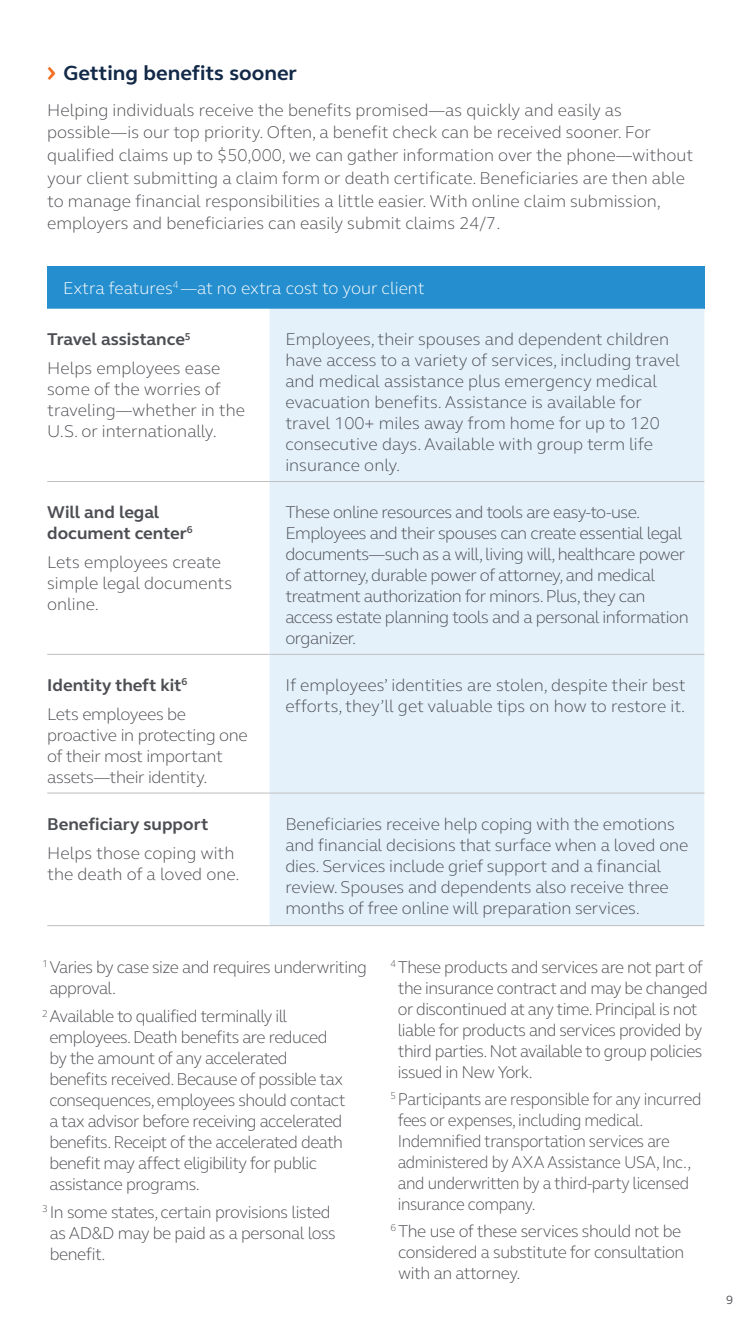
<style>
.page{position:relative;width:756px;height:1323px;background:#fff}
.page>*{position:absolute;margin:0;border:0;box-sizing:border-box;transform-origin:0 0}
.t1{font:700 21px "FS Elliot Pro";color:#122947}
.t2{font:300 17.5px/21px "FS Elliot Pro";letter-spacing:-.025em;color:#4d4e53}
.t3{font:300 17.5px/21px "FS Elliot Pro";color:#4d4e53}
.t4{font:300 17.5px/21px "FS Elliot Pro";letter-spacing:-.025em;color:#4d4e53;scale:.94 1}
.t5{font:700 17.5px/21px "FS Elliot Pro";color:#4d4e53}
.t6{font:300 17.5px "FS Elliot Pro";color:#fff}
.t7{font:12.25px "FS Elliot Pro";color:#4d4e53}
.s1{font-size:26.25px;color:#f36e21}
.s2{font-weight:700}
.s3{font-weight:300}
</style>
<div class="page">
<div style="left:47px;top:266px;width:657px;height:43px;background:#258ece"></div>
<div style="left:270px;top:309px;width:434px;height:616px;background:#e4f1fa"></div>
<hr style="left:47px;top:481px;width:223px;height:1px;background:#c0bebe">
<hr style="left:47px;top:654px;width:223px;height:1px;background:#c0bebe">
<hr style="left:270px;top:481px;width:434px;height:1px;background:#c0bebe">
<hr style="left:270px;top:654px;width:434px;height:1px;background:#c0bebe">
<hr style="left:47px;top:793px;width:223px;height:1px;background:#c0bebe">
<hr style="left:47px;top:925px;width:223px;height:1px;background:#c0bebe">
<hr style="left:270px;top:793px;width:434px;height:1px;background:#c0bebe">
<hr style="left:270px;top:925px;width:434px;height:1px;background:#c0bebe">
<p class="t1" style="left:47px;top:59px;width:251px"><span class="s1">›</span> Getting benefits sooner</p>
<p class="t3" style="left:47px;top:98px;width:648px;line-height:22.8px">Helping individuals receive the benefits promised—as quickly and easily as possible—is our top priority. Often, a benefit check can be received sooner. For qualified claims up to $50,000, we can gather information over the phone—without your client submitting a claim form or death certificate. Beneficiaries are then able to manage financial responsibilities a little easier. With online claim submission, employers and beneficiaries can easily submit claims 24/7.</p>
<p class="t6" style="left:63px;top:276px;width:363px">Extra features<sup>4</sup> —at no extra cost to your client</p>
<p class="t3" style="left:47px;top:325px;width:175px;line-height:28.9px"><span class="s2">Travel assistance</span><sup>5<br></sup>Helps employees ease</p>
<p class="t3" style="left:47px;top:378px;width:199px">some of the worries of traveling—whether in the<br>U.S. or internationally.</p>
<p class="t3" style="left:285px;top:328px;width:396px">Employees, their spouses and dependent children have access to a variety of services, including travel and medical assistance plus emergency medical evacuation benefits. Assistance is available for travel 100+ miles away from home for up to 120 consecutive days. Available with group term life insurance only.</p>
<p class="t5" style="left:47px;top:502px;width:147px">Will and legal document center<sup>6</sup></p>
<p class="t3" style="left:47px;top:551px;width:186px">Lets employees create simple legal documents online.</p>
<p class="t5" style="left:47px;top:670px;width:142px;line-height:28.9px">Identity theft kit<sup>6<br></sup><span class="s3">Lets employees be</span></p>
<p class="t2" style="left:47px;top:724px;width:202px">proactive in protecting one of their most important assets—their identity.</p>
<p class="t5" style="left:47px;top:813px;width:163px">Beneficiary support</p>
<p class="t3" style="left:47px;top:842px;width:194px">Helps those coping with the death of a loved one.</p>
<p class="t2" style="left:285px;top:501px;width:405px">These online resources and tools are easy-to-use.<br>Employees and their spouses can create essential legal documents—such as a will, living will, healthcare power of attorney, durable power of attorney, and medical treatment authorization for minors. Plus, they can access estate planning tools and a personal information organizer.</p>
<p class="t3" style="left:285px;top:674px;width:402px">If employees’ identities are stolen, despite their best efforts, they’ll get valuable tips on how to restore it.</p>
<p class="t2" style="left:285px;top:813px;width:404px">Beneficiaries receive help coping with the emotions and financial decisions that surface when a loved one dies. Services include grief support and a financial review. Spouses and dependents also receive three months of free online will preparation services.</p>
<p class="t2" style="left:49px;top:956px;width:319px;text-indent:-7px"><sup>1</sup> Varies by case size and requires underwriting approval.</p>
<p class="t2" style="left:49px;top:1005px;width:298px;text-indent:-7px"><sup>2</sup> Available to qualified terminally ill employees. Death benefits are reduced by the amount of any accelerated benefits received. Because of possible tax consequences, employees should contact a tax advisor before receiving accelerated benefits. Receipt of the accelerated death benefit may affect eligibility for public assistance programs.</p>
<p class="t2" style="left:50px;top:1201px;width:288px;text-indent:-8px"><sup>3</sup> In some states, certain provisions listed as AD&amp;D may be paid as a personal loss benefit.</p>
<p class="t2" style="left:398px;top:956px;width:311px;text-indent:-7px"><sup>4</sup> These products and services are not part of the insurance contract and may be changed or discontinued at any time. Principal is not liable for products and services provided by third parties. Not available to group policies issued in New York.</p>
<p class="t4" style="left:398px;top:1088px;width:325px;text-indent:-7px"><sup>5</sup> Participants are responsible for any incurred fees or expenses, including medical.<br>Indemnified transportation services are administered by AXA Assistance USA, Inc., and underwritten by a third-party licensed insurance company.</p>
<p class="t2" style="left:398px;top:1220px;width:288px;text-indent:-8px"><sup>6</sup> The use of these services should not be considered a substitute for consultation with an attorney.</p>
<p class="t7" style="left:726px;top:1291px;width:9px">9</p>
</div>
